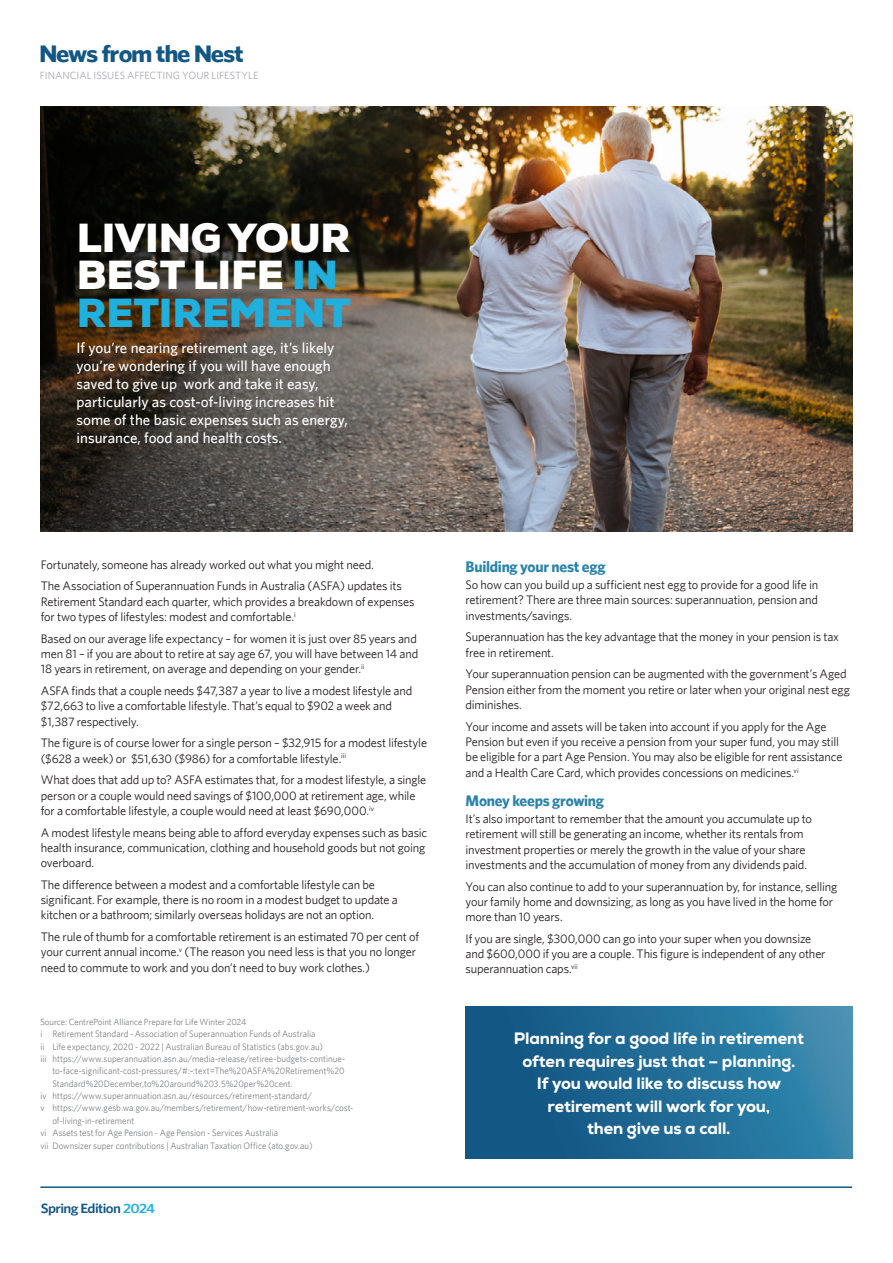
<style>
.page{position:relative;width:893px;height:1263px;background:#fff}
.page>*{position:absolute;margin:0;border:0;box-sizing:border-box;transform-origin:0 0}
.ARTICLE_Heading{font:900 40.5px/37.5px "Nexa";letter-spacing:-.005em;color:#fff}
.t1{font:700 24px "Whitney";letter-spacing:-.05em;color:#135784;scale:1.1 1}
.ARTICLE_Bodycopy{font:800 16.5px/22.5px "Nexa";letter-spacing:-.01em;color:#fff;text-align:center}
.ARTICLE_Subheading{font:700 15.3px "Whitney";letter-spacing:-.02em;color:#2c83aa}
.ARTICLE_Heading-2{font:500 15px/18px "Whitney";color:#fff}
.t2{font:600 13.5px "Whitney";letter-spacing:-.04em;color:#135784;scale:1.1 1}
.ARTICLE_Bodycopy-2{font:12.3px/15.3px "Whitney";letter-spacing:-.015em;color:#231f20}
.t3{font:10.5px "Whitney";letter-spacing:.005em;color:#a8a9ad}
.ARTICLE_Note_First{font:9.3px/12.3px "Whitney";color:#808285;text-align:justify;scale:.95 1}
.ARTICLE_Note_First-2{font:9px "Whitney";letter-spacing:-.01em;color:#808285}
.s1{color:#1fb0de}
</style>
<div class="page">
<img style="left:509px;top:106px;width:343px;height:425px">
<img style="left:40px;top:106px;width:469px;height:425px">
<svg style="left:466px;top:1007px;width:386px;height:152px;background:#226d97"></svg>
<hr style="left:40px;top:1186px;width:812px;height:2px;background:#135784">
<p class="t1" style="left:39px;top:39px;width:188px">News from the Nest</p>
<p class="t3" style="left:40px;top:69px;width:220px">FINANCIAL ISSUES AFFECTING YOUR LIFESTYLE</p>
<p class="ARTICLE_Heading" style="left:77px;top:219px;width:276px">LIVING YOUR<br>BEST LIFE <span class="s1">IN<br>RETIREMENT</span></p>
<p class="ARTICLE_Heading-2" style="left:77px;top:338px;width:273px">If you’re nearing retirement age, it’s likely you’re wondering if you will have enough saved to give up work and take it easy, particularly as cost-of-living increases hit some of the basic expenses such as energy, insurance, food and health costs.</p>
<p class="ARTICLE_Bodycopy-2" style="left:41px;top:556px;width:335px">Fortunately, someone has already worked out what you might need.</p>
<p class="ARTICLE_Bodycopy-2" style="left:41px;top:578px;width:375px">The Association of Superannuation Funds in Australia (ASFA) updates its<br>Retirement Standard each quarter, which provides a breakdown of expenses for two types of lifestyles: modest and comfortable.<sup>i</sup></p>
<p class="ARTICLE_Bodycopy-2" style="left:41px;top:630px;width:379px;text-align:justify">Based on our average life expectancy – for women it is just over 85 years and men 81 – if you are about to retire at say age 67, you will have between 14 and 18 years in retirement, on average and depending on your gender.<sup>ii</sup></p>
<p class="ARTICLE_Bodycopy-2" style="left:41px;top:683px;width:373px">ASFA finds that a couple needs $47,387 a year to live a modest lifestyle and $72,663 to live a comfortable lifestyle. That’s equal to $902 a week and $1,387 respectively.</p>
<p class="ARTICLE_Bodycopy-2" style="left:41px;top:735px;width:388px">The figure is of course lower for a single person – $32,915 for a modest lifestyle ($628 a week) or $51,630 ($986) for a comfortable lifestyle.<sup>iii</sup></p>
<p class="ARTICLE_Bodycopy-2" style="left:41px;top:772px;width:387px">What does that add up to? ASFA estimates that, for a modest lifestyle, a single person or a couple would need savings of $100,000 at retirement age, while for a comfortable lifestyle, a couple would need at least $690,000.<sup>iv</sup></p>
<p class="ARTICLE_Bodycopy-2" style="left:41px;top:824px;width:388px">A modest lifestyle means being able to afford everyday expenses such as basic health insurance, communication, clothing and household goods but not going overboard.</p>
<p class="ARTICLE_Bodycopy-2" style="left:41px;top:876px;width:359px">The difference between a modest and a comfortable lifestyle can be significant. For example, there is no room in a modest budget to update a kitchen or a bathroom; similarly overseas holidays are not an option.</p>
<p class="ARTICLE_Bodycopy-2" style="left:41px;top:929px;width:380px">The rule of thumb for a comfortable retirement is an estimated 70 per cent of your current annual income.<sup>v</sup> (The reason you need less is that you no longer need to commute to work and you don’t need to buy work clothes.)</p>
<p class="ARTICLE_Note_First-2" style="left:40px;top:1016px;width:207px">Source: CentrePoint Alliance Prepare for Life Winter 2024</p>
<p class="ARTICLE_Note_First" style="left:40px;top:1027px;width:291px">i Retirement Standard - Association of Superannuation Funds of Australia</p>
<p class="ARTICLE_Note_First" style="left:40px;top:1040px;width:299px">ii Life expectancy, 2020 - 2022 | Australian Bureau of Statistics (abs.gov.au)</p>
<p class="ARTICLE_Note_First" style="left:52px;top:1052px;width:310px;text-indent:-12px">iii https://www.superannuation.asn.au/media-release/retiree-budgets-continue&shy;to-face-significant-cost-pressures/#:~:text=The%20ASFA%20Retirement%20<br>Standard%20December,to%20around%203.5%20per%20cent.</p>
<p class="ARTICLE_Note_First" style="left:40px;top:1089px;width:287px">iv https://www.superannuation.asn.au/resources/retirement-standard/</p>
<p class="ARTICLE_Note_First" style="left:52px;top:1102px;width:318px;text-indent:-12px">v https://www.gesb.wa.gov.au/members/retirement/how-retirement-works/cost&shy;of-living-in-retirement</p>
<p class="ARTICLE_Note_First" style="left:40px;top:1126px;width:252px">vi Assets test for Age Pension - Age Pension - Services Australia</p>
<p class="ARTICLE_Note_First" style="left:40px;top:1139px;width:288px">vii Downsizer super contributions | Australian Taxation Office (ato.gov.au)</p>
<p class="t2" style="left:41px;top:1200px;width:105px">Spring Edition <span class="s1">2024</span></p>
<p class="ARTICLE_Subheading" style="left:466px;top:557px;width:142px">Building your nest egg</p>
<p class="ARTICLE_Bodycopy-2" style="left:466px;top:577px;width:354px;text-align:justify">So how can you build up a sufficient nest egg to provide for a good life in retirement? There are three main sources: superannuation, pension and investments/savings.</p>
<p class="ARTICLE_Bodycopy-2" style="left:466px;top:629px;width:375px">Superannuation has the key advantage that the money in your pension is tax free in retirement.</p>
<p class="ARTICLE_Bodycopy-2" style="left:466px;top:666px;width:386px">Your superannuation pension can be augmented with the government’s Aged<br>Pension either from the moment you retire or later when your original nest egg diminishes.</p>
<p class="ARTICLE_Bodycopy-2" style="left:466px;top:718px;width:378px">Your income and assets will be taken into account if you apply for the Age Pension but even if you receive a pension from your super fund, you may still be eligible for a part Age Pension. You may also be eligible for rent assistance and a Health Care Card, which provides concessions on medicines.<sup>vi</sup></p>
<p class="ARTICLE_Subheading" style="left:466px;top:791px;width:140px">Money keeps growing</p>
<p class="ARTICLE_Bodycopy-2" style="left:466px;top:811px;width:348px">It’s also important to remember that the amount you accumulate up to retirement will still be generating an income, whether its rentals from investment properties or merely the growth in the value of your share investments and the accumulation of money from any dividends paid.</p>
<p class="ARTICLE_Bodycopy-2" style="left:466px;top:878px;width:373px">You can also continue to add to your superannuation by, for instance, selling your family home and downsizing, as long as you have lived in the home for more than 10 years.</p>
<p class="ARTICLE_Bodycopy-2" style="left:466px;top:931px;width:361px">If you are single, $300,000 can go into your super when you downsize and $600,000 if you are a couple. This figure is independent of any other superannuation caps.<sup>vii</sup></p>
<p class="ARTICLE_Bodycopy" style="left:514px;top:1027px;width:292px">Planning for a good life in retirement often requires just that – planning.<br>If you would like to discuss how retirement will work for you,<br>then give us a call.</p>
</div>
